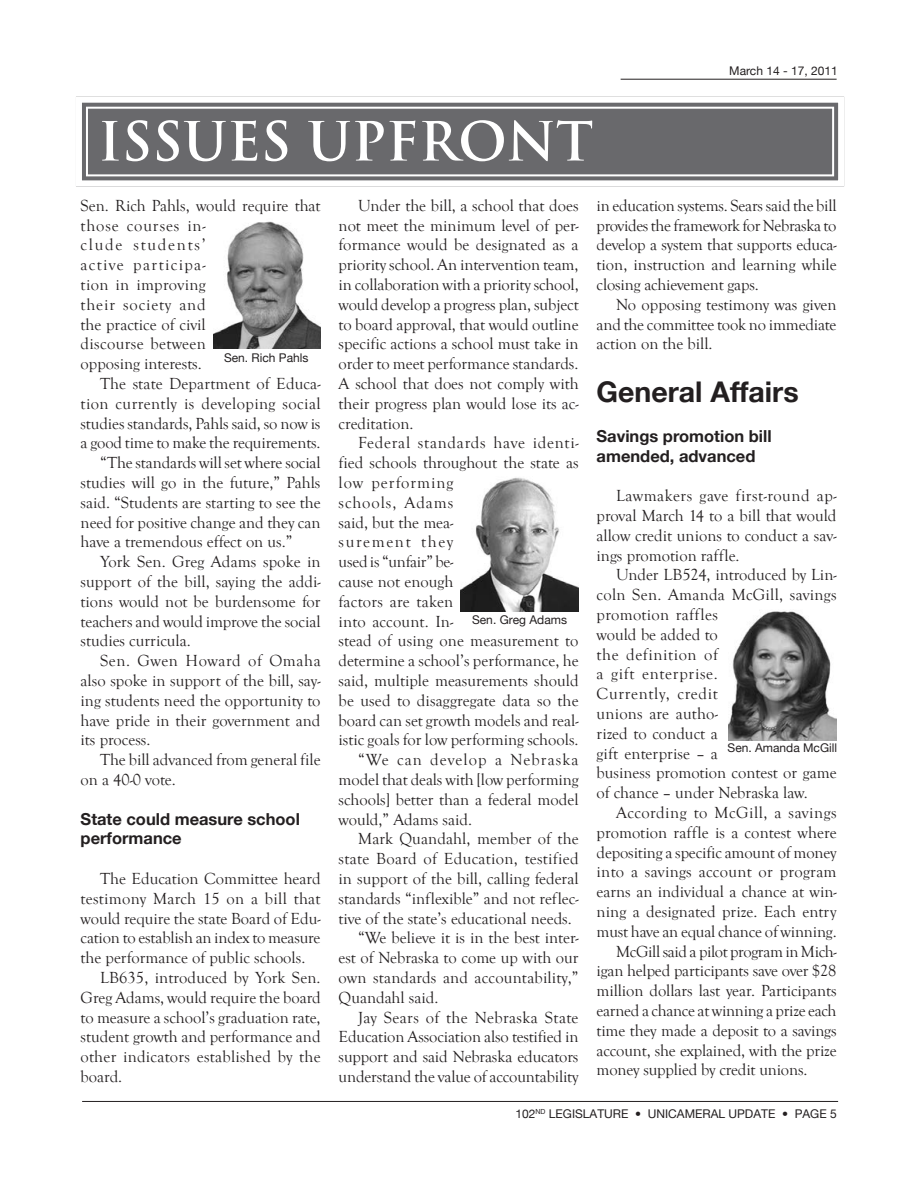
<style>
.page{position:relative;width:918px;height:1188px;background:#fff}
.page>*{position:absolute;margin:0;border:0;box-sizing:border-box;transform-origin:0 0}
.t1{font:700 52.5px "Trajan Pro";color:#fff}
.t2{font:700 28.5px "Helvetica Neue";color:#231f20}
.t3{font:16.5px/19.8px "Goudy Old Style T";color:#231f20;text-align:justify}
.t4{font:16.5px/19.8px "Goudy Old Style T";letter-spacing:.02em;color:#231f20}
.t5{font:700 16.5px/19.8px "Helvetica Neue";color:#231f20}
.t6{font:16.5px "Goudy Old Style T";letter-spacing:.025em;color:#231f20}
.t7{font:16.5px "Goudy Old Style T";letter-spacing:-.02em;color:#231f20}
.t8{font:16.5px "Goudy Old Style T";letter-spacing:.045em;color:#231f20}
.t9{font:16.5px "Goudy Old Style T";letter-spacing:.03em;color:#231f20}
.t10{font:16.5px "Goudy Old Style T";letter-spacing:.065em;color:#231f20}
.t11{font:16.5px "Goudy Old Style T";letter-spacing:.035em;color:#231f20}
.t12{font:16.5px "Goudy Old Style T";letter-spacing:.06em;color:#231f20}
.t13{font:16.5px "Goudy Old Style T";letter-spacing:.055em;color:#231f20}
.t14{font:16.5px "Goudy Old Style T";letter-spacing:.1em;color:#231f20}
.t15{font:12px "Helvetica Neue";color:#231f20}
</style>
<div class="page">
<svg style="left:76px;top:96px;width:769px;height:91px;background:#838385"></svg>
<div style="left:86px;top:107px;width:748px;height:69px;border:2px solid #fff"></div>
<hr style="left:82px;top:1101px;width:756px;height:1px;background:#231f20">
<hr style="left:621px;top:79px;width:216px;height:1px;background:#231f20">
<img style="left:213px;top:221px;width:108px;height:128px">
<img style="left:461px;top:477px;width:117px;height:134px">
<img style="left:728px;top:611px;width:108px;height:130px">
<h1 class="t1" style="left:98px;top:109px;width:497px">ISSUES UPFRONT</h1>
<p class="t15" style="left:729px;top:63px;width:110px">March 14 - 17, 2011</p>
<p class="t4" style="left:81px;top:196px;width:241px">Sen. Rich Pahls, would require that those courses in-<br>clude students’<br>active participa-<br>tion in improving<br>their society and<br>the practice of civil<br>discourse between<br>opposing interests.</p>
<p class="t3" style="left:100px;top:374px;width:222px">The state Department of Educa-</p>
<p class="t6" style="left:81px;top:394px;width:241px">tion currently is developing social</p>
<p class="t3" style="left:81px;top:414px;width:241px">studies standards, Pahls said, so now is</p>
<p class="t3" style="left:81px;top:434px;width:241px">a good time to make the requirements.</p>
<p class="t3" style="left:100px;top:453px;width:222px">“The standards will set where social</p>
<p class="t3" style="left:81px;top:473px;width:241px">studies will go in the future,” Pahls</p>
<p class="t3" style="left:81px;top:493px;width:242px">said. “Students are starting to see the</p>
<p class="t3" style="left:81px;top:513px;width:241px">need for positive change and they can</p>
<p class="t3" style="left:81px;top:533px;width:213px">have a tremendous effect on us.”</p>
<p class="t3" style="left:100px;top:552px;width:222px">York Sen. Greg Adams spoke in</p>
<p class="t3" style="left:81px;top:572px;width:242px">support of the bill, saying the addi-</p>
<p class="t3" style="left:81px;top:592px;width:241px">tions would not be burdensome for</p>
<p class="t3" style="left:81px;top:612px;width:241px">teachers and would improve the social</p>
<p class="t3" style="left:81px;top:632px;width:112px">studies curricula.</p>
<p class="t11" style="left:100px;top:652px;width:222px">Sen. Gwen Howard of Omaha</p>
<p class="t3" style="left:81px;top:671px;width:242px">also spoke in support of the bill, say-</p>
<p class="t3" style="left:81px;top:691px;width:242px">ing students need the opportunity to</p>
<p class="t3" style="left:81px;top:711px;width:241px">have pride in their government and</p>
<p class="t3" style="left:81px;top:731px;width:71px">its process.</p>
<p class="t3" style="left:100px;top:750px;width:222px">The bill advanced from general file</p>
<p class="t3" style="left:81px;top:770px;width:97px">on a 40-0 vote.</p>
<p class="t5" style="left:81px;top:808px;width:221px">State could measure school performance</p>
<p class="t3" style="left:100px;top:869px;width:222px">The Education Committee heard</p>
<p class="t4" style="left:81px;top:889px;width:241px">testimony March 15 on a bill that</p>
<p class="t3" style="left:81px;top:909px;width:242px">would require the state Board of Edu-</p>
<p class="t3" style="left:81px;top:929px;width:241px">cation to establish an index to measure</p>
<p class="t3" style="left:81px;top:948px;width:226px">the performance of public schools.</p>
<p class="t3" style="left:100px;top:968px;width:222px">LB635, introduced by York Sen.</p>
<p class="t3" style="left:81px;top:988px;width:242px">Greg Adams, would require the board</p>
<p class="t3" style="left:81px;top:1008px;width:241px">to measure a school’s graduation rate,</p>
<p class="t3" style="left:81px;top:1028px;width:241px">student growth and performance and</p>
<p class="t3" style="left:81px;top:1047px;width:242px">other indicators established by the</p>
<p class="t3" style="left:81px;top:1067px;width:43px">board.</p>
<p class="t15" style="left:224px;top:350px;width:86px">Sen. Rich Pahls</p>
<p class="t3" style="left:339px;top:196px;width:242px;text-indent:19px">Under the bill, a school that does not meet the minimum level of per&shy;formance would be designated as a priority school. An intervention team, in collaboration with a priority school, would develop a progress plan, subject to board approval, that would outline specific actions a school must take in order to meet performance standards.<br>A school that does not comply with their progress plan would lose its ac&shy;creditation.</p>
<p class="t8" style="left:358px;top:434px;width:222px">Federal standards have identi-</p>
<p class="t3" style="left:339px;top:453px;width:241px">fied schools throughout the state as</p>
<p class="t12" style="left:339px;top:474px;width:116px">low performing</p>
<p class="t13" style="left:339px;top:493px;width:116px">schools, Adams</p>
<p class="t3" style="left:339px;top:513px;width:116px">said, but the mea-</p>
<p class="t14" style="left:339px;top:533px;width:116px">surement they</p>
<p class="t3" style="left:339px;top:552px;width:116px">used is “unfair” be-</p>
<p class="t3" style="left:339px;top:572px;width:116px">cause not enough</p>
<p class="t3" style="left:339px;top:592px;width:116px">factors are taken</p>
<p class="t3" style="left:339px;top:612px;width:116px">into account. In-</p>
<p class="t3" style="left:339px;top:632px;width:241px">stead of using one measurement to</p>
<p class="t3" style="left:339px;top:651px;width:241px">determine a school’s performance, he</p>
<p class="t3" style="left:339px;top:671px;width:241px">said, multiple measurements should</p>
<p class="t3" style="left:339px;top:691px;width:242px">be used to disaggregate data so the</p>
<p class="t3" style="left:339px;top:711px;width:242px">board can set growth models and real-</p>
<p class="t3" style="left:339px;top:731px;width:242px">istic goals for low performing schools.</p>
<p class="t10" style="left:358px;top:751px;width:222px">“We can develop a Nebraska</p>
<p class="t3" style="left:339px;top:770px;width:242px">model that deals with [low performing</p>
<p class="t3" style="left:339px;top:790px;width:241px">schools] better than a federal model</p>
<p class="t3" style="left:339px;top:810px;width:135px">would,” Adams said.</p>
<p class="t3" style="left:358px;top:830px;width:222px">Mark Quandahl, member of the</p>
<p class="t4" style="left:339px;top:849px;width:241px">state Board of Education, testified</p>
<p class="t3" style="left:339px;top:869px;width:241px">in support of the bill, calling federal</p>
<p class="t3" style="left:339px;top:889px;width:241px">standards “inflexible” and not reflec-</p>
<p class="t3" style="left:339px;top:909px;width:235px">tive of the state’s educational needs.</p>
<p class="t3" style="left:358px;top:929px;width:222px">“We believe it is in the best inter-</p>
<p class="t3" style="left:339px;top:948px;width:241px">est of Nebraska to come up with our</p>
<p class="t3" style="left:339px;top:968px;width:241px">own standards and accountability,”</p>
<p class="t3" style="left:339px;top:988px;width:101px">Quandahl said.</p>
<p class="t4" style="left:358px;top:1008px;width:222px">Jay Sears of the Nebraska State</p>
<p class="t3" style="left:339px;top:1028px;width:241px">Education Association also testified in</p>
<p class="t3" style="left:339px;top:1047px;width:241px">support and said Nebraska educators</p>
<p class="t3" style="left:339px;top:1067px;width:241px">understand the value of accountability</p>
<p class="t15" style="left:472px;top:612px;width:96px">Sen. Greg Adams</p>
<p class="t3" style="left:597px;top:196px;width:242px">in education systems. Sears said the bill provides the framework for Nebraska to develop a system that supports educa&shy;tion, instruction and learning while closing achievement gaps.</p>
<p class="t3" style="left:597px;top:295px;width:241px;text-indent:19px">No opposing testimony was given and the committee took no immediate action on the bill.</p>
<h2 class="t2" style="left:597px;top:374px;width:204px">General Affairs</h2>
<p class="t5" style="left:597px;top:426px;width:177px">Savings promotion bill amended, advanced</p>
<p class="t3" style="left:597px;top:486px;width:242px;text-indent:19px">Lawmakers gave first-round ap&shy;proval March 14 to a bill that would allow credit unions to conduct a sav&shy;ings promotion raffle.</p>
<p class="t3" style="left:597px;top:566px;width:241px;text-align:left;text-indent:19px">Under LB524, introduced by Lin&shy;coln Sen. Amanda McGill, savings promotion raffles<br>would be added to<br>the definition of<br>a gift enterprise.<br>Currently, credit<br>unions are autho-<br>rized to conduct a<br>gift enterprise – a<br>business promotion contest or game of chance – under Nebraska law.</p>
<p class="t9" style="left:616px;top:804px;width:222px">According to McGill, a savings</p>
<p class="t3" style="left:597px;top:823px;width:242px">promotion raffle is a contest where</p>
<p class="t3" style="left:597px;top:843px;width:241px">depositing a specific amount of money</p>
<p class="t4" style="left:597px;top:863px;width:242px">into a savings account or program</p>
<p class="t3" style="left:597px;top:882px;width:242px">earns an individual a chance at win-</p>
<p class="t3" style="left:597px;top:902px;width:241px">ning a designated prize. Each entry</p>
<p class="t3" style="left:597px;top:922px;width:242px">must have an equal chance of winning.</p>
<p class="t7" style="left:616px;top:942px;width:222px">McGill said a pilot program in Mich-</p>
<p class="t3" style="left:597px;top:962px;width:241px">igan helped participants save over $28</p>
<p class="t3" style="left:597px;top:981px;width:241px">million dollars last year. Participants</p>
<p class="t3" style="left:597px;top:1001px;width:241px">earned a chance at winning a prize each</p>
<p class="t3" style="left:597px;top:1021px;width:241px">time they made a deposit to a savings</p>
<p class="t3" style="left:597px;top:1041px;width:241px">account, she explained, with the prize</p>
<p class="t3" style="left:597px;top:1061px;width:212px">money supplied by credit unions.</p>
<p class="t15" style="left:728px;top:740px;width:111px">Sen. Amanda McGill</p>
<p class="t15" style="left:516px;top:1107px;width:106px">102<sup>nd</sup> LEGISLATURE</p>
<p class="t15" style="left:635px;top:1107px;width:203px">• Unicameral Update • Pag e 5</p>
</div>
